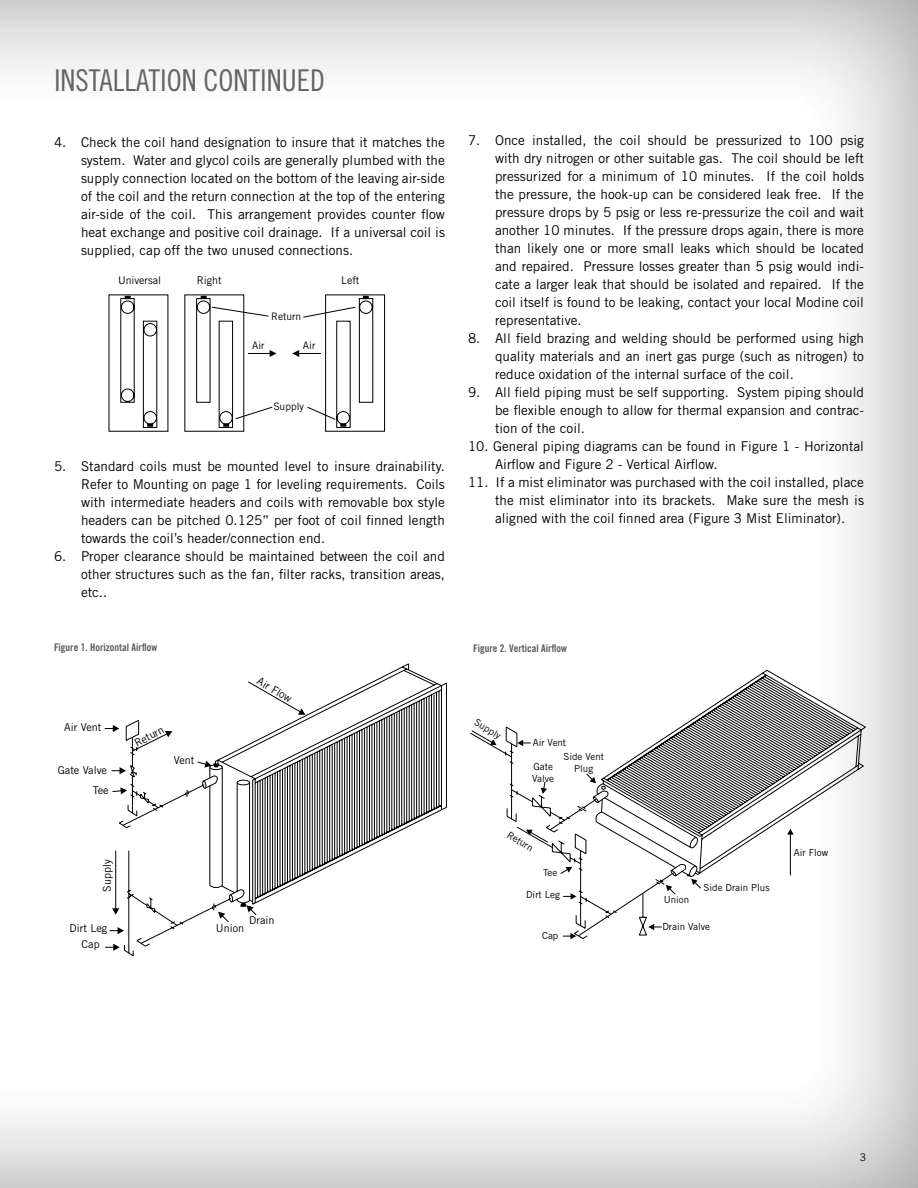
<style>
.page{position:relative;width:918px;height:1188px;background:#fff}
.page>*{position:absolute;margin:0;border:0;box-sizing:border-box;transform-origin:0 0}
.t1{font:30px "Trade Gothic LT Std Cn 18";color:#636466}
.t2{font:13.5px/18px "Trade Gothic LT Std";color:#000;text-align:justify}
.t3{font:10.8px/20.5px "Trade Gothic LT Std";color:#000;text-align:right}
.t4{font:10.65px "Trade Gothic LT Std";color:#000}
.t5{font:10.5px "Trade Gothic LT Std Bd Cn 20";color:#58595b}
.t6{font:10.5px "Trade Gothic LT Std";color:#000}
.t7{font:10.2px "Trade Gothic LT Std";color:#000}
.t8{font:9.75px/13.6px "Trade Gothic LT Std";color:#000}
</style>
<div class="page">
<div style="left:0;top:0;width:918px;height:1188px;background:#000;opacity:.24"></div>
<svg style="left:108px;top:294px;width:277px;height:138px"></svg>
<svg style="left:122px;top:663px;width:325px;height:284px"></svg>
<svg style="left:298px;top:708px;width:7px;height:7px"></svg>
<svg style="left:105px;top:719px;width:79px;height:238px"></svg>
<svg style="left:197px;top:761px;width:60px;height:162px"></svg>
<svg style="left:506px;top:669px;width:360px;height:268px"></svg>
<svg style="left:787px;top:829px;width:7px;height:6px"></svg>
<svg style="left:470px;top:726px;width:232px;height:213px"></svg>
<h1 class="t1" style="left:54px;top:62px;width:273px">INSTALLATION CONTINUED</h1>
<p class="t2" style="left:81px;top:133px;width:366px;text-indent:-27px">4. Check the coil hand designation to insure that it matches the system. Water and glycol coils are generally plumbed with the supply connection located on the bottom of the leaving air-side of the coil and the return connection at the top of the entering air-side of the coil. This arrangement provides counter flow heat exchange and positive coil drainage. If a universal coil is supplied, cap off the two unused connections.</p>
<p class="t4" style="left:118px;top:274px;width:45px">Universal</p>
<p class="t4" style="left:197px;top:274px;width:26px">Right</p>
<p class="t4" style="left:341px;top:274px;width:20px">Left</p>
<p class="t7" style="left:271px;top:310px;width:32px">Return</p>
<p class="t7" style="left:252px;top:339px;width:14px">Air</p>
<p class="t7" style="left:303px;top:339px;width:14px">Air</p>
<p class="t7" style="left:273px;top:401px;width:32px">Supply</p>
<p class="t2" style="left:81px;top:457px;width:365px;text-indent:-27px">5. Standard coils must be mounted level to insure drainability.<br>Refer to Mounting on page 1 for leveling requirements. Coils with intermediate headers and coils with removable box style headers can be pitched 0.125” per foot of coil finned length towards the coil’s header/connection end.</p>
<p class="t2" style="left:81px;top:547px;width:366px;text-indent:-27px">6. Proper clearance should be maintained between the coil and other structures such as the fan, filter racks, transition areas, etc..</p>
<p class="t5" style="left:54px;top:641px;width:105px">Figure 1. Horizontal Airflow</p>
<p class="t3" style="left:64px;top:717px;width:39px">Air Vent</p>
<p class="t3" style="left:58px;top:760px;width:52px">Gate Valve<br>Tee</p>
<p class="t3" style="left:130px;top:734px;width:33px;rotate:-28deg">Return</p>
<p class="t3" style="left:174px;top:750px;width:22px">Vent</p>
<p class="t3" style="left:97px;top:892px;width:34px;rotate:-90deg">Supply</p>
<p class="t3" style="left:263px;top:671px;width:40px;rotate:30deg">Air Flow</p>
<p class="t3" style="left:249px;top:909px;width:27px">Drain</p>
<p class="t3" style="left:70px;top:918px;width:39px">Dirt Leg</p>
<p class="t3" style="left:216px;top:918px;width:30px">Union</p>
<p class="t3" style="left:82px;top:934px;width:20px">Cap</p>
<p class="t2" style="left:495px;top:131px;width:371px;text-indent:-27px">7. Once installed, the coil should be pressurized to 100 psig with dry nitrogen or other suitable gas. The coil should be left pressurized for a minimum of 10 minutes. If the coil holds the pressure, the hook-up can be considered leak free. If the pressure drops by 5 psig or less re-pressurize the coil and wait another 10 minutes. If the pressure drops again, there is more than likely one or more small leaks which should be located and repaired. Pressure losses greater than 5 psig would indi&shy;cate a larger leak that should be isolated and repaired. If the coil itself is found to be leaking, contact your local Modine coil representative.</p>
<p class="t2" style="left:495px;top:329px;width:371px;text-indent:-27px">8. All field brazing and welding should be performed using high quality materials and an inert gas purge (such as nitrogen) to reduce oxidation of the internal surface of the coil.</p>
<p class="t2" style="left:495px;top:383px;width:371px;text-indent:-27px">9. All field piping must be self supporting. System piping should be flexible enough to allow for thermal expansion and contrac&shy;tion of the coil.</p>
<p class="t2" style="left:495px;top:437px;width:371px;text-indent:-27px">10. General piping diagrams can be found in Figure 1 - Horizontal<br>Airflow and Figure 2 - Vertical Airflow.</p>
<p class="t2" style="left:495px;top:473px;width:371px;text-indent:-27px">11. If a mist eliminator was purchased with the coil installed, place the mist eliminator into its brackets. Make sure the mesh is aligned with the coil finned area (Figure 3 Mist Eliminator).</p>
<p class="t5" style="left:473px;top:642px;width:95px">Figure 2. Vertical Airflow</p>
<p class="t8" style="left:479px;top:715px;width:31px;rotate:32deg">Supply</p>
<p class="t8" style="left:563px;top:736px;width:42px;text-indent:-31px">Air Vent<br>Side Vent</p>
<p class="t8" style="left:533px;top:760px;width:21px">Gate</p>
<p class="t8" style="left:574px;top:761px;width:20px">Plug</p>
<p class="t8" style="left:532px;top:772px;width:23px">Valve</p>
<p class="t8" style="left:512px;top:828px;width:30px;rotate:32deg">Return</p>
<p class="t8" style="left:543px;top:866px;width:16px">Tee</p>
<p class="t8" style="left:526px;top:888px;width:35px">Dirt Leg</p>
<p class="t8" style="left:542px;top:929px;width:18px">Cap</p>
<p class="t8" style="left:664px;top:892px;width:27px">Union</p>
<p class="t8" style="left:704px;top:881px;width:68px">Side Drain Plus</p>
<p class="t8" style="left:662px;top:920px;width:49px">Drain Valve</p>
<p class="t8" style="left:794px;top:846px;width:36px">Air Flow</p>
<p class="t6" style="left:860px;top:1151px;width:8px">3</p>
</div>
